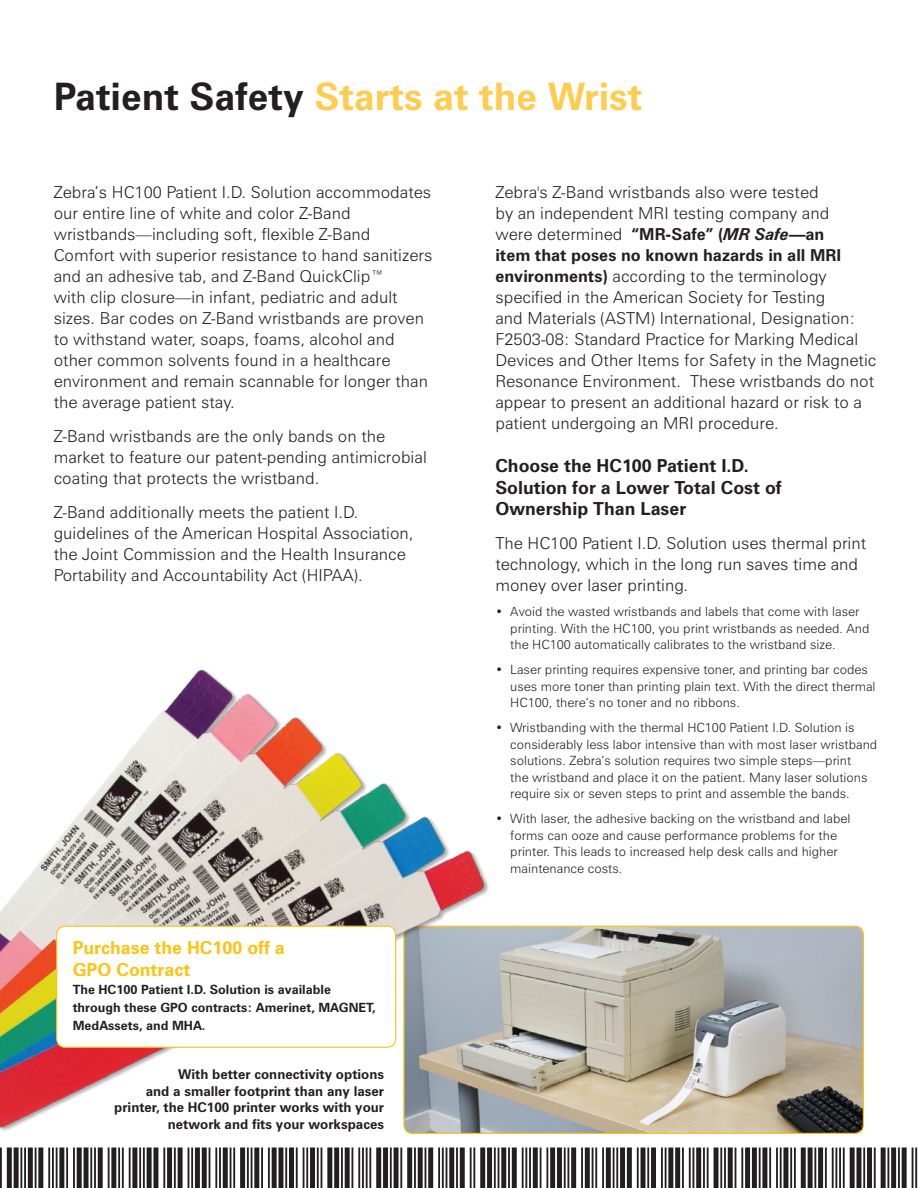
<style>
.page{position:relative;width:918px;height:1188px;background:#fff}
.page>*{position:absolute;margin:0;border:0;box-sizing:border-box;transform-origin:0 0}
._001_Page_header{font:700 37.95px "Zurich BT";color:#fecc4e}
._003_Body_header{font:700 18px/21.6px "Zurich BT";color:#231f20}
._01_Box_text_-_Heade{font:700 18px/21.6px "Zurich BT";color:#fec210}
._004_Data_sheet_-_Bo{font:300 16.5px/21px "Zurich BT";color:#231f20}
._04_Box_text_-_CTA{font:700 13.5px/16.5px "Zurich BT";color:#231f20;text-align:right}
._005_Body_bullet{font:300 12.75px/16.5px "Zurich BT";color:#231f20}
._02_Box_text_-_Bold{font:700 12.75px/18px "Zurich BT";color:#231f20}
.s1{color:#231f20}
.s2{font-weight:700}
.s3{font-weight:700;font-style:italic}
</style>
<div class="page">
<img style="left:572px;top:926px;width:291px;height:207px">
<img style="left:0;top:669px;width:572px;height:479px">
<div style="left:57px;top:926px;width:339px;height:121px;background:#fff;border-radius:9px"></div>
<div style="left:56px;top:926px;width:340px;height:122px;border:1px solid #fec210;border-radius:9px"></div>
<svg style="left:0;top:1148px;width:917px;height:40px"></svg>
<p class="_001_Page_header" style="left:54px;top:73px;width:590px"><span class="s1">Patient Safety</span> Starts at the Wrist</p>
<p class="_004_Data_sheet_-_Bo" style="left:54px;top:182px;width:380px">Zebra’s HC100 Patient I.D. Solution accommodates our entire line of white and color Z-Band wristbands—including soft, flexible Z-Band Comfort with superior resistance to hand sanitizers and an adhesive tab, and Z-Band QuickClip™<br>with clip closure—in infant, pediatric and adult sizes. Bar codes on Z-Band wristbands are proven to withstand water, soaps, foams, alcohol and other common solvents found in a healthcare environment and remain scannable for longer than the average patient stay.</p>
<p class="_004_Data_sheet_-_Bo" style="left:54px;top:426px;width:375px">Z-Band wristbands are the only bands on the market to feature our patent-pending antimicrobial coating that protects the wristband.</p>
<p class="_004_Data_sheet_-_Bo" style="left:54px;top:501px;width:361px">Z-Band additionally meets the patient I.D. guidelines of the American Hospital Association, the Joint Commission and the Health Insurance Portability and Accountability Act (HIPAA).</p>
<p class="_01_Box_text_-_Heade" style="left:73px;top:937px;width:214px">Purchase the HC100 off a<br>GPO Contract</p>
<p class="_02_Box_text_-_Bold" style="left:73px;top:980px;width:305px">The HC100 Patient I.D. Solution is available through these GPO contracts: Amerinet, MAGNET,<br>MedAssets, and MHA.</p>
<p class="_04_Box_text_-_CTA" style="left:114px;top:1066px;width:271px">With better connectivity options<br>and a smaller footprint than any laser printer, the HC100 printer works with your network and fits your workspaces</p>
<p class="_004_Data_sheet_-_Bo" style="left:495px;top:182px;width:383px">Zebra's Z-Band wristbands also were tested<br>by an independent MRI testing company and<br>were determined <span class="s2">“MR-Safe” (</span><span class="s3">MR Safe</span><span class="s2">—an<br>item that poses no known hazards in all MRI environments)</span> according to the terminology specified in the American Society for Testing<br>and Materials (ASTM) International, Designation:<br>F2503-08: Standard Practice for Marking Medical Devices and Other Items for Safety in the Magnetic Resonance Environment. These wristbands do not appear to present an additional hazard or risk to a patient undergoing an MRI procedure.</p>
<p class="_003_Body_header" style="left:495px;top:455px;width:288px">Choose the HC100 Patient I.D.<br>Solution for a Lower Total Cost of<br>Ownership Than Laser</p>
<p class="_004_Data_sheet_-_Bo" style="left:495px;top:533px;width:372px">The HC100 Patient I.D. Solution uses thermal print technology, which in the long run saves time and money over laser printing.</p>
<p class="_005_Body_bullet" style="left:510px;top:603px;width:361px;text-indent:-15px">• Avoid the wasted wristbands and labels that come with laser printing. With the HC100, you print wristbands as needed. And the HC100 automatically calibrates to the wristband size.</p>
<p class="_005_Body_bullet" style="left:510px;top:661px;width:367px;text-indent:-15px">• Laser printing requires expensive toner, and printing bar codes uses more toner than printing plain text. With the direct thermal<br>HC100, there’s no toner and no ribbons.</p>
<p class="_005_Body_bullet" style="left:510px;top:719px;width:369px;text-indent:-15px">• Wristbanding with the thermal HC100 Patient I.D. Solution is considerably less labor intensive than with most laser wristband solutions. Zebra’s solution requires two simple steps—print<br>the wristband and place it on the patient. Many laser solutions require six or seven steps to print and assemble the bands.</p>
<p class="_005_Body_bullet" style="left:510px;top:810px;width:342px;text-indent:-15px">• With laser, the adhesive backing on the wristband and label forms can ooze and cause performance problems for the printer. This leads to increased help desk calls and higher maintenance costs.</p>
</div>
